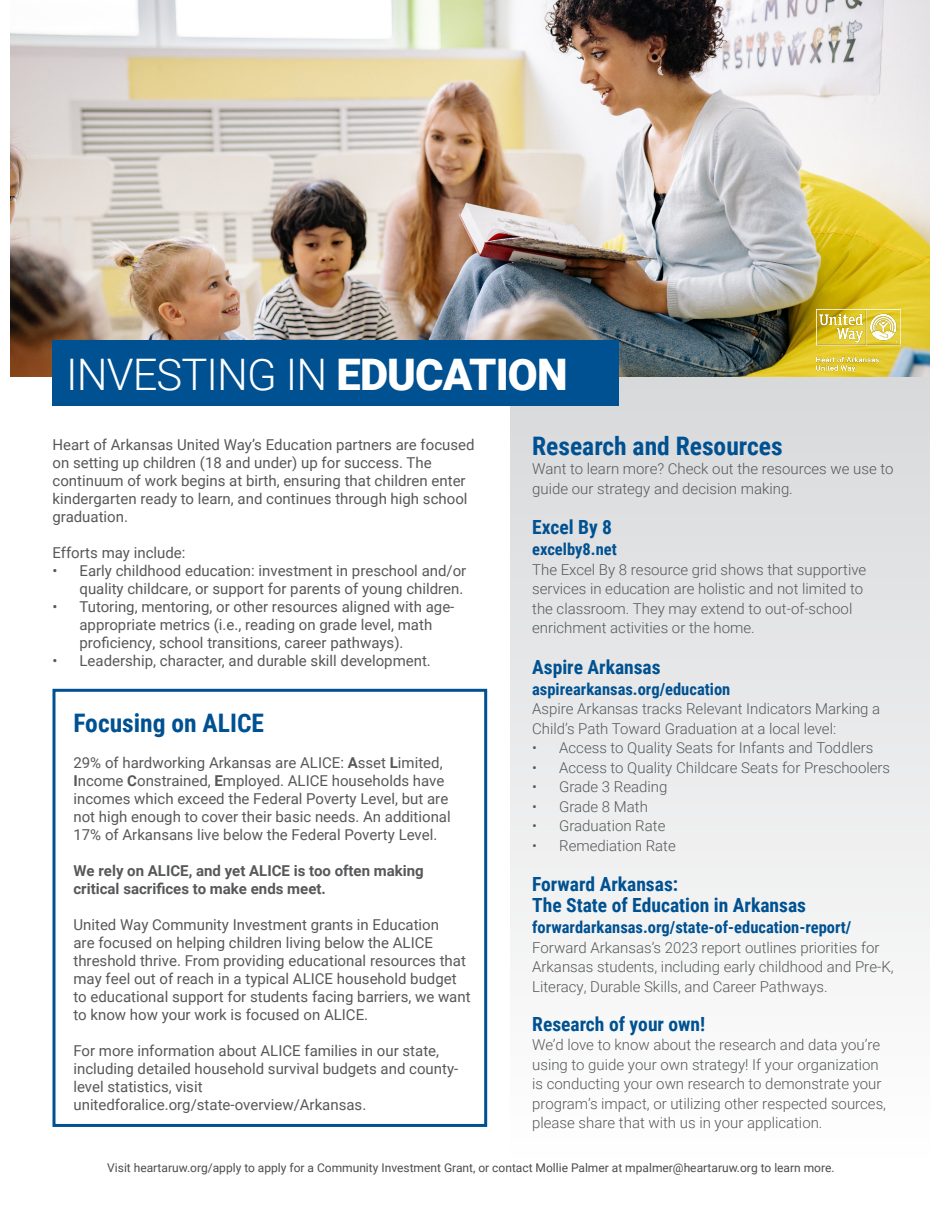
<style>
.page{position:relative;width:942px;height:1212px;background:#fff}
.page>*{position:absolute;margin:0;border:0;box-sizing:border-box;transform-origin:0 0}
.t1{font:300 43.5px "Roboto";letter-spacing:-.02em;color:#fff}
.t2{font:700 25.5px "Roboto Condensed";color:#005191}
.t3{font:700 19.5px "Roboto Condensed";color:#005191}
.t4{font:700 16.5px "Roboto Condensed";color:#005191}
.t5{font:15px/18px "Roboto";color:#57585a}
.t6{font:300 15px/19.5px "Roboto";color:#57585a}
.t7{font:700 15px/18px "Roboto";color:#57585a}
.t8{font:12px "Roboto";color:#4b4c4d}
.s1{font-weight:900}
.s2{font-weight:700}
</style>
<div class="page">
<div style="left:511px;top:376px;width:419px;height:836px;background:linear-gradient(to bottom,#d8d9db,#fff)"></div>
<img style="left:10px;top:0;width:920px;height:376px">
<div style="left:52px;top:340px;width:567px;height:66px;background:#005191"></div>
<div style="left:52px;top:689px;width:435px;height:438px;border:3px solid #005191"></div>
<img style="left:816px;top:309px;width:85px;height:64px">
<p class="t1" style="left:66px;top:344px;width:503px">INVESTING IN <span class="s1">EDUCATION</span></p>
<p class="t5" style="left:52px;top:436px;width:424px">Heart of Arkansas United Way’s Education partners are focused on setting up children (18 and under) up for success. The continuum of work begins at birth, ensuring that children enter kindergarten ready to learn, and continues through high school graduation.</p>
<p class="t5" style="left:52px;top:544px;width:135px">Efforts may include:</p>
<p class="t5" style="left:52px;top:562px;width:415px;text-align:right">• Early childhood education: investment in preschool and/or quality childcare, or support for parents of young children.</p>
<p class="t5" style="left:80px;top:598px;width:376px;text-indent:-27px">• Tutoring, mentoring, or other resources aligned with age&shy;appropriate metrics (i.e., reading on grade level, math proficiency, school transitions, career pathways).</p>
<p class="t5" style="left:52px;top:652px;width:380px">• Leadership, character, and durable skill development.</p>
<p class="t2" style="left:73px;top:705px;width:192px">Focusing on ALICE</p>
<p class="t5" style="left:73px;top:753px;width:379px">29% of hardworking Arkansas are ALICE: <span class="s2">A</span>sset <span class="s2">L</span>imited, <span class="s2">I</span>ncome <span class="s2">C</span>onstrained, <span class="s2">E</span>mployed. ALICE households have incomes which exceed the Federal Poverty Level, but are not high enough to cover their basic needs. An additional 17% of Arkansans live below the Federal Poverty Level.</p>
<p class="t7" style="left:73px;top:861px;width:352px">We rely on ALICE, and yet ALICE is too often making critical sacrifices to make ends meet.</p>
<p class="t5" style="left:73px;top:915px;width:399px">United Way Community Investment grants in Education<br>are focused on helping children living below the ALICE threshold thrive. From providing educational resources that may feel out of reach in a typical ALICE household budget to educational support for students facing barriers, we want to know how your work is focused on ALICE.</p>
<p class="t5" style="left:73px;top:1041px;width:386px">For more information about ALICE families in our state, including detailed household survival budgets and county&shy;level statistics, visit</p>
<p class="t5" style="left:73px;top:1095px;width:294px">unitedforalice.org/state-overview/Arkansas.</p>
<p class="t2" style="left:532px;top:428px;width:252px">Research and Resources</p>
<p class="t6" style="left:532px;top:458px;width:363px">Want to learn more? Check out the resources we use to guide our strategy and decision making.</p>
<p class="t3" style="left:532px;top:513px;width:81px">Excel By 8</p>
<p class="t4" style="left:532px;top:538px;width:86px">excelby8.net</p>
<p class="t6" style="left:532px;top:559px;width:336px">The Excel By 8 resource grid shows that supportive services in education are holistic and not limited to the classroom. They may extend to out-of-school enrichment activities or the home.</p>
<p class="t3" style="left:532px;top:653px;width:130px">Aspire Arkansas</p>
<p class="t4" style="left:532px;top:677px;width:200px">aspirearkansas.org/education</p>
<p class="t6" style="left:532px;top:698px;width:350px">Aspire Arkansas tracks Relevant Indicators Marking a<br>Child’s Path Toward Graduation at a local level:</p>
<p class="t6" style="left:532px;top:737px;width:343px">• Access to Quality Seats for Infants and Toddlers</p>
<p class="t6" style="left:532px;top:757px;width:360px">• Access to Quality Childcare Seats for Preschoolers</p>
<p class="t6" style="left:532px;top:776px;width:137px">• Grade 3 Reading</p>
<p class="t6" style="left:532px;top:796px;width:117px">• Grade 8 Math</p>
<p class="t6" style="left:532px;top:815px;width:135px">• Graduation Rate</p>
<p class="t6" style="left:532px;top:835px;width:145px">• Remediation Rate</p>
<p class="t3" style="left:532px;top:870px;width:148px">Forward Arkansas:</p>
<p class="t3" style="left:532px;top:891px;width:275px">The State of Education in Arkansas</p>
<p class="t4" style="left:532px;top:916px;width:321px">forwardarkansas.org/state-of-education-report/</p>
<p class="t6" style="left:532px;top:937px;width:363px">Forward Arkansas’s 2023 report outlines priorities for<br>Arkansas students, including early childhood and Pre-K,<br>Literacy, Durable Skills, and Career Pathways.</p>
<p class="t3" style="left:532px;top:1010px;width:175px">Research of your own!</p>
<p class="t6" style="left:532px;top:1034px;width:355px">We’d love to know about the research and data you’re using to guide your own strategy! If your organization is conducting your own research to demonstrate your program’s impact, or utilizing other respected sources, please share that with us in your application.</p>
<p class="t8" style="left:107px;top:1159px;width:729px">Visit heartaruw.org/apply to apply for a Community Investment Grant, or contact Mollie Palmer at mpalmer@heartaruw.org to learn more.</p>
</div>
